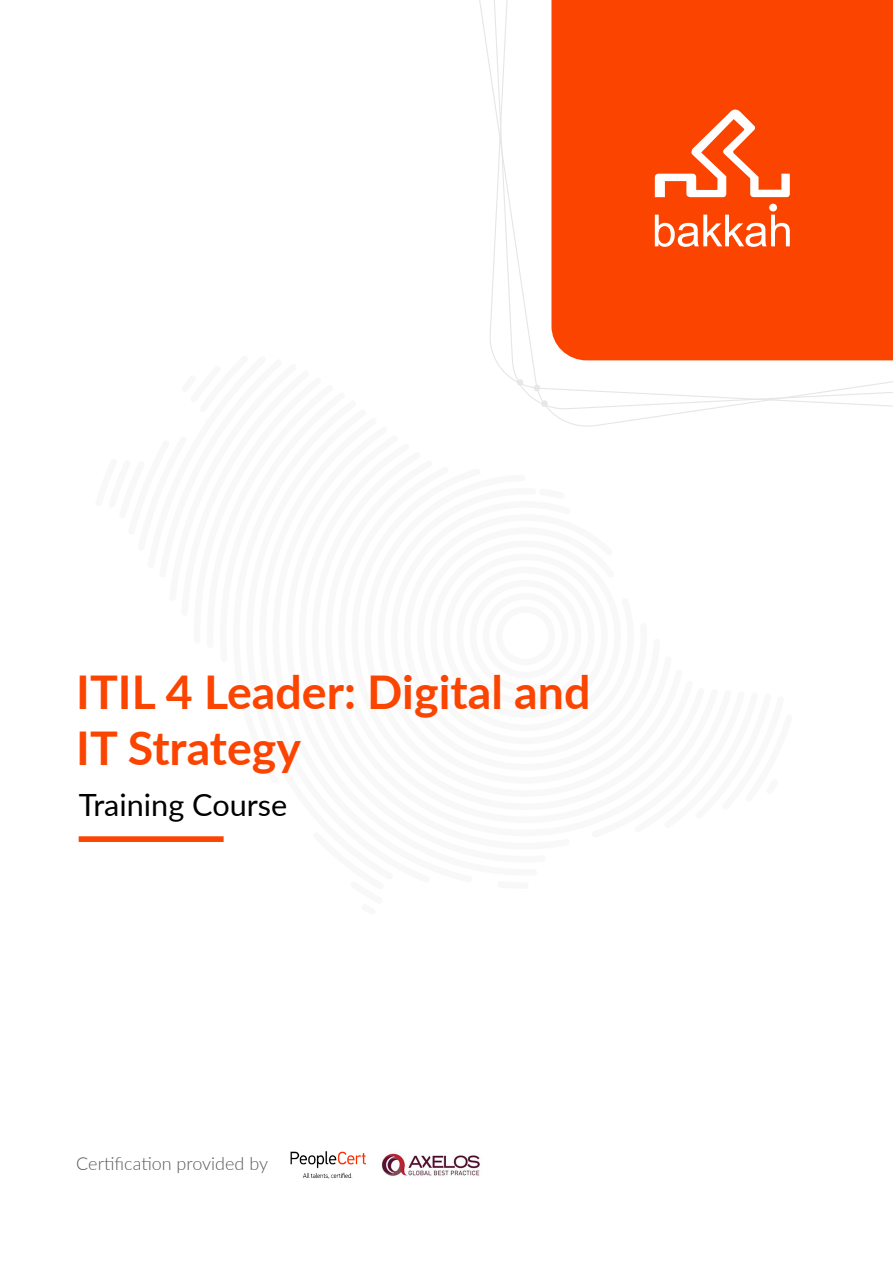
<style>
.page{position:relative;width:893px;height:1263px;background:#fff}
.page>*{position:absolute;margin:0;border:0;box-sizing:border-box;transform-origin:0 0}
.t1{font:700 46.5px/55.8px "Lato";color:#fb4400}
.t2{font:30.6px "Lato";color:#000}
.t3{font:300 18px "Lato";color:#58595b}
</style>
<div class="page">
<svg style="left:488px;top:0;width:405px;height:407px"></svg>
<svg style="left:488px;top:356px;width:303px;height:71px"></svg>
<div style="left:79px;top:836px;width:145px;height:6px;background:#fb4400"></div>
<img style="left:290px;top:1151px;width:191px;height:28px">
<p class="t1" style="left:76px;top:662px;width:516px">ITIL 4 Leader: Digital and<br>IT Strategy</p>
<p class="t2" style="left:79px;top:783px;width:210px">Training Course</p>
<p class="t3" style="left:76px;top:1151px;width:193px">Certification provided by</p>
</div>
